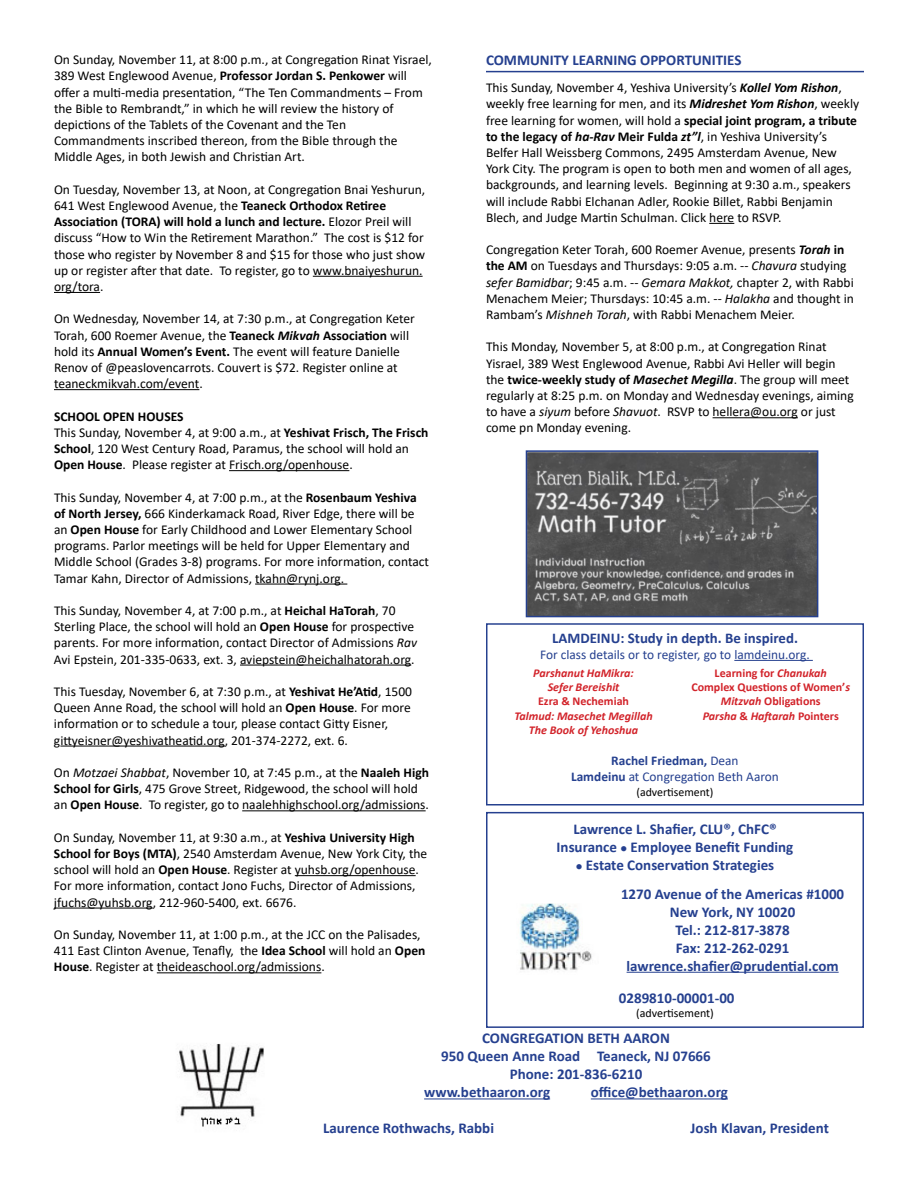
<style>
.page{position:relative;width:918px;height:1188px;background:#fff}
.page>*{position:absolute;margin:0;border:0;box-sizing:border-box;transform-origin:0 0}
.t1{font:700 15px/18px "Calibri";color:#25408f;text-align:center}
.t2{font:700 14.85px "Calibri";color:#25408f}
.t3{font:13.5px/16.2px "Calibri";color:#000}
.t4{font:13.35px/16px "Calibri";color:#25408f;text-align:center}
.t5{font:700 12px/14.4px "Calibri";color:#d2232a;text-align:center}
.t6{font:italic 700 12px/14.4px "Calibri";color:#d2232a;text-align:center}
.t7{font:12px "Calibri";color:#000}
.t8{font:11.85px "Calibri";color:#000}
.s1{font-weight:700}
.s2{font-weight:700;font-style:italic}
.s3{font-style:italic}
</style>
<div class="page">
<hr style="left:627px;top:972px;width:212px;height:1px;background:#25408f">
<div style="left:486px;top:812px;width:378px;height:216px;border:2px solid #25408f"></div>
<hr style="left:734px;top:660px;width:79px;height:1px;background:#25408f">
<div style="left:486px;top:623px;width:378px;height:183px;border:1px solid #25408f"></div>
<hr style="left:424px;top:1098px;width:126px;height:1px;background:#25408f">
<hr style="left:591px;top:1098px;width:137px;height:1px;background:#25408f">
<svg style="left:709px;top:223px;width:25px;height:1px"></svg>
<hr style="left:713px;top:417px;width:85px;height:1px;background:#000">
<hr style="left:486px;top:71px;width:378px;height:1px;background:#25408f">
<hr style="left:313px;top:276px;width:110px;height:1px;background:#000">
<hr style="left:54px;top:292px;width:46px;height:1px;background:#000">
<hr style="left:54px;top:389px;width:145px;height:1px;background:#000">
<hr style="left:229px;top:470px;width:120px;height:1px;background:#000">
<hr style="left:255px;top:584px;width:92px;height:1px;background:#000">
<hr style="left:240px;top:665px;width:171px;height:1px;background:#000">
<hr style="left:60px;top:746px;width:165px;height:1px;background:#000">
<hr style="left:242px;top:810px;width:184px;height:1px;background:#000">
<hr style="left:295px;top:875px;width:121px;height:1px;background:#000">
<hr style="left:54px;top:908px;width:99px;height:1px;background:#000">
<hr style="left:157px;top:972px;width:164px;height:1px;background:#000">
<img style="left:179px;top:1043px;width:85px;height:84px">
<img style="left:520px;top:903px;width:72px;height:68px">
<img style="left:528px;top:452px;width:288px;height:163px">
<div style="left:526px;top:450px;width:292px;height:167px;border:1px solid #25408f"></div>
<p class="t3" style="left:54px;top:51px;width:379px">On Sunday, November 11, at 8:00 p.m., at Congregation Rinat Yisrael, 389 West Englewood Avenue, <span class="s1">Professor Jordan S. Penkower</span> will offer a multi-media presentation, “The Ten Commandments – From the Bible to Rembrandt,” in which he will review the history of depictions of the Tablets of the Covenant and the Ten Commandments inscribed thereon, from the Bible through the Middle Ages, in both Jewish and Christian Art.</p>
<p class="t3" style="left:54px;top:181px;width:373px">On Tuesday, November 13, at Noon, at Congregation Bnai Yeshurun, 641 West Englewood Avenue, the <span class="s1">Teaneck Orthodox Retiree Association (TORA) will hold a lunch and lecture.</span> Elozor Preil will discuss “How to Win the Retirement Marathon.” The cost is $12 for those who register by November 8 and $15 for those who just show up or register after that date. To register, go to www.bnaiyeshurun. org/tora.</p>
<p class="t3" style="left:54px;top:310px;width:362px">On Wednesday, November 14, at 7:30 p.m., at Congregation Keter Torah, 600 Roemer Avenue, the <span class="s1">Teaneck</span> <span class="s2">Mikvah</span> <span class="s1">Association</span> will hold its <span class="s1">Annual Women’s Event.</span> The event will feature Danielle Renov of @peaslovencarrots. Couvert is $72. Register online at teaneckmikvah.com/event.</p>
<p class="t3" style="left:54px;top:408px;width:376px"><span class="s1">SCHOOL OPEN HOUSES<br></span>This Sunday, November 4, at 9:00 a.m., at <span class="s1">Yeshivat Frisch, The Frisch School</span>, 120 West Century Road, Paramus, the school will hold an <span class="s1">Open House</span>. Please register at Frisch.org/openhouse.</p>
<p class="t3" style="left:54px;top:489px;width:377px">This Sunday, November 4, at 7:00 p.m., at the <span class="s1">Rosenbaum Yeshiva of North Jersey,</span> 666 Kinderkamack Road, River Edge, there will be an <span class="s1">Open House</span> for Early Childhood and Lower Elementary School programs. Parlor meetings will be held for Upper Elementary and Middle School (Grades 3-8) programs. For more information, contact Tamar Kahn, Director of Admissions, tkahn@rynj.org.</p>
<p class="t3" style="left:54px;top:602px;width:365px">This Sunday, November 4, at 7:00 p.m., at <span class="s1">Heichal HaTorah</span>, 70<br>Sterling Place, the school will hold an <span class="s1">Open House</span> for prospective parents. For more information, contact Director of Admissions <span class="s3">Rav </span>Avi Epstein, 201-335-0633, ext. 3, aviepstein@heichalhatorah.org.</p>
<p class="t3" style="left:54px;top:683px;width:360px">This Tuesday, November 6, at 7:30 p.m., at <span class="s1">Yeshivat He’Atid</span>, 1500<br>Queen Anne Road, the school will hold an <span class="s1">Open House</span>. For more information or to schedule a tour, please contact Gitty Eisner, gittyeisner@yeshivatheatid.org, 201-374-2272, ext. 6.</p>
<p class="t3" style="left:54px;top:764px;width:377px">On <span class="s3">Motzaei Shabbat</span>, November 10, at 7:45 p.m., at the <span class="s1">Naaleh High<br>School for Girls</span>, 475 Grove Street, Ridgewood, the school will hold an <span class="s1">Open House</span>. To register, go to naalehhighschool.org/admissions.</p>
<p class="t3" style="left:54px;top:829px;width:375px">On Sunday, November 11, at 9:30 a.m., at <span class="s1">Yeshiva University High School for Boys (MTA)</span>, 2540 Amsterdam Avenue, New York City, the school will hold an <span class="s1">Open House</span>. Register at yuhsb.org/openhouse.<br>For more information, contact Jono Fuchs, Director of Admissions, jfuchs@yuhsb.org, 212-960-5400, ext. 6676.</p>
<p class="t3" style="left:54px;top:926px;width:373px">On Sunday, November 11, at 1:00 p.m., at the JCC on the Palisades,<br>411 East Clinton Avenue, Tenafly, the <span class="s1">Idea School</span> will hold an <span class="s1">Open<br>House</span>. Register at theideaschool.org/admissions.</p>
<p class="t1" style="left:486px;top:51px;width:257px">COMMUNITY LEARNING OPPORTUNITIES</p>
<p class="t3" style="left:486px;top:79px;width:375px">This Sunday, November 4, Yeshiva University’s <span class="s2">Kollel Yom Rishon</span>, weekly free learning for men, and its <span class="s2">Midreshet Yom Rishon</span>, weekly free learning for women, will hold a <span class="s1">special joint program, a tribute to the legacy of</span> <span class="s2">ha-Rav</span> <span class="s1">Meir Fulda</span> <span class="s2">zt”l</span>, in Yeshiva University’s Belfer Hall Weissberg Commons, 2495 Amsterdam Avenue, New York City. The program is open to both men and women of all ages, backgrounds, and learning levels. Beginning at 9:30 a.m., speakers will include Rabbi Elchanan Adler, Rookie Billet, Rabbi Benjamin Blech, and Judge Martin Schulman. Click here to RSVP.</p>
<p class="t3" style="left:486px;top:241px;width:369px">Congregation Keter Torah, 600 Roemer Avenue, presents <span class="s2">Torah</span> <span class="s1">in the AM</span> on Tuesdays and Thursdays: 9:05 a.m. -- <span class="s3">Chavura</span> studying <span class="s3">sefer Bamidbar</span>; 9:45 a.m. -- <span class="s3">Gemara Makkot,</span> chapter 2, with Rabbi Menachem Meier; Thursdays: 10:45 a.m. -- <span class="s3">Halakha</span> and thought in Rambam’s <span class="s3">Mishneh Torah</span>, with Rabbi Menachem Meier.</p>
<p class="t3" style="left:486px;top:339px;width:369px">This Monday, November 5, at 8:00 p.m., at Congregation Rinat Yisrael, 389 West Englewood Avenue, Rabbi Avi Heller will begin the <span class="s1">twice-weekly study of</span> <span class="s2">Masechet Megilla</span>. The group will meet regularly at 8:25 p.m. on Monday and Wednesday evenings, aiming to have a <span class="s3">siyum</span> before <span class="s3">Shavuot</span>. RSVP to hellera@ou.org or just come pn Monday evening.</p>
<p class="t2" style="left:552px;top:627px;width:247px">LAMDEINU: Study in depth. Be inspired.</p>
<p class="t4" style="left:540px;top:646px;width:271px">For class details or to register, go to lamdeinu.org.</p>
<p class="t6" style="left:533px;top:665px;width:102px">Parshanut HaMikra:<br>Sefer Bereishit</p>
<p class="t5" style="left:538px;top:694px;width:92px">Ezra &amp; Nechemiah</p>
<p class="t6" style="left:514px;top:708px;width:140px">Talmud: Masechet Megillah<br>The Book of Yehoshua</p>
<p class="t5" style="left:691px;top:665px;width:160px">Learning for <span class="s3">Chanukah<br></span>Complex Questions of Women’<span class="s3">s<br>Mitzvah</span> Obligations<br><span class="s3">Parsha</span> &amp; <span class="s3">Haftarah</span> Pointers</p>
<p class="t4" style="left:571px;top:752px;width:209px"><span class="s1">Rachel Friedman,</span> Dean<br><span class="s1">Lamdeinu</span> at Congregation Beth Aaron</p>
<p class="t8" style="left:636px;top:784px;width:79px">(advertisement)</p>
<p class="t1" style="left:557px;top:820px;width:238px">Lawrence L. Shafier, CLU®, ChFC®<br>Insurance ● Employee Benefit Funding</p>
<p class="t1" style="left:621px;top:850px;width:225px;line-height:28.8px;text-align:left;text-indent:-45px">● Estate Conservation Strategies<br>1270 Avenue of the Americas #1000</p>
<p class="t1" style="left:627px;top:902px;width:214px">New York, NY 10020<br>Tel.: 212-817-3878<br>Fax: 212-262-0291 lawrence.shafier@prudential.com</p>
<p class="t1" style="left:619px;top:989px;width:117px">0289810-00001-00</p>
<p class="t7" style="left:636px;top:1005px;width:79px">(advertisement)</p>
<p class="t1" style="left:482px;top:1029px;width:189px">CONGREGATION BETH AARON</p>
<p class="t1" style="left:441px;top:1047px;width:271px">950 Queen Anne Road Teaneck, NJ 07666</p>
<p class="t1" style="left:510px;top:1065px;width:134px">Phone: 201-836-6210</p>
<p class="t1" style="left:424px;top:1083px;width:127px">www.bethaaron.org</p>
<p class="t1" style="left:591px;top:1083px;width:139px">office@bethaaron.org</p>
<p class="t1" style="left:323px;top:1119px;width:172px">Laurence Rothwachs, Rabbi</p>
<p class="t1" style="left:691px;top:1119px;width:140px">Josh Klavan, President</p>
</div>
